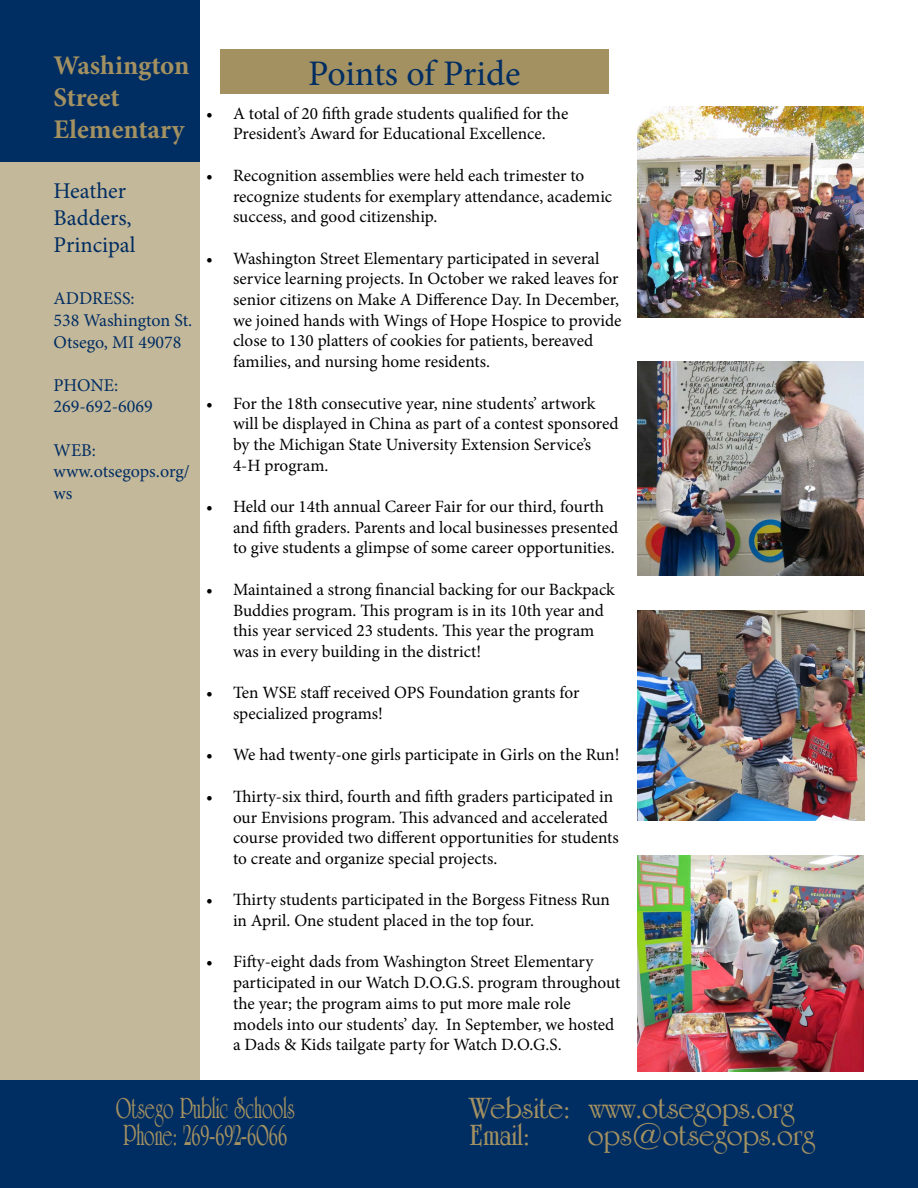
<style>
.page{position:relative;width:918px;height:1188px;background:#fff}
.page>*{position:absolute;margin:0;border:0;box-sizing:border-box;transform-origin:0 0}
.t1{font:36px "Minion Pro";letter-spacing:-.005em;color:#002d62}
.t2{font:700 31.5px/27px "University Roman BT";color:#a39161}
.t3{font:700 31.5px/27px "University Roman BT";color:#a39161;scale:.66 1}
.t4{font:700 27px/32.4px "Minion Pro";letter-spacing:-.005em;color:#a39161}
.t5{font:22.5px/27px "Minion Pro";color:#002d62}
.t6{font:18px/21.6px "Minion Pro";color:#002d62}
.t7{font:17.25px/20.7px "Minion Pro";color:#000}
</style>
<div class="page">
<div style="left:0;top:1080px;width:918px;height:108px;background:#002d62"></div>
<div style="left:0;top:162px;width:200px;height:918px;background:#c4b89a"></div>
<div style="left:0;top:0;width:200px;height:162px;background:#002d62"></div>
<div style="left:220px;top:50px;width:389px;height:44px;background:#a39161"></div>
<img style="left:637px;top:106px;width:227px;height:212px">
<img style="left:637px;top:362px;width:227px;height:214px">
<img style="left:637px;top:610px;width:227px;height:210px">
<img style="left:637px;top:855px;width:227px;height:216px">
<h3 class="t4" style="left:54px;top:48px;width:137px">Washington<br>Street<br>Elementary</h3>
<h3 class="t5" style="left:54px;top:178px;width:84px">Heather<br>Badders,<br>Principal</h3>
<p class="t6" style="left:54px;top:288px;width:140px">ADDRESS:<br>538 Washington St.<br>Otsego, MI 49078</p>
<p class="t6" style="left:54px;top:374px;width:101px">PHONE:<br>269-692-6069</p>
<p class="t6" style="left:54px;top:439px;width:138px">WEB: www.otsegops.org/ ws</p>
<h1 class="t1" style="left:308px;top:49px;width:214px">Points of Pride</h1>
<p class="t7" style="left:206px;top:103px;width:364px;text-align:center">• A total of 20 fifth grade students qualified for the<br>President’s Award for Educational Excellence.</p>
<p class="t7" style="left:233px;top:165px;width:381px;text-indent:-27px">• Recognition assemblies were held each trimester to recognize students for exemplary attendance, academic success, and good citizenship.</p>
<p class="t7" style="left:233px;top:248px;width:390px;text-indent:-27px">• Washington Street Elementary participated in several service learning projects. In October we raked leaves for senior citizens on Make A Difference Day. In December, we joined hands with Wings of Hope Hospice to provide close to 130 platters of cookies for patients, bereaved families, and nursing home residents.</p>
<p class="t7" style="left:233px;top:393px;width:387px;text-indent:-27px">• For the 18th consecutive year, nine students’ artwork will be displayed in China as part of a contest sponsored by the Michigan State University Extension Service’s 4-H program.</p>
<p class="t7" style="left:233px;top:496px;width:387px;text-indent:-27px">• Held our 14th annual Career Fair for our third, fourth and fifth graders. Parents and local businesses presented to give students a glimpse of some career opportunities.</p>
<p class="t7" style="left:233px;top:579px;width:383px;text-indent:-27px">• Maintained a strong financial backing for our Backpack Buddies program. This program is in its 10th year and this year serviced 23 students. This year the program was in every building in the district!</p>
<p class="t7" style="left:233px;top:683px;width:348px;text-indent:-27px">• Ten WSE staff received OPS Foundation grants for specialized programs!</p>
<p class="t7" style="left:206px;top:745px;width:415px">• We had twenty-one girls participate in Girls on the Run!</p>
<p class="t7" style="left:233px;top:786px;width:387px;text-indent:-27px">• Thirty-six third, fourth and fifth graders participated in our Envisions program. This advanced and accelerated course provided two different opportunities for students to create and organize special projects.</p>
<p class="t7" style="left:233px;top:890px;width:378px;text-indent:-27px">• Thirty students participated in the Borgess Fitness Run in April. One student placed in the top four.</p>
<p class="t7" style="left:233px;top:952px;width:389px;text-indent:-27px">• Fifty-eight dads from Washington Street Elementary participated in our Watch D.O.G.S. program throughout the year; the program aims to put more male role models into our students’ day. In September, we hosted a Dads &amp; Kids tailgate party for Watch D.O.G.S.</p>
<h2 class="t3" style="left:116px;top:1095px;width:272px">Otsego Public Schools<br>Phone: 269-692-6066</h2>
<h2 class="t2" style="left:470px;top:1095px;width:326px">Website: www.otsegops.org<br>Email:</h2>
<h2 class="t2" style="left:588px;top:1122px;width:228px">ops@otsegops.org</h2>
</div>
